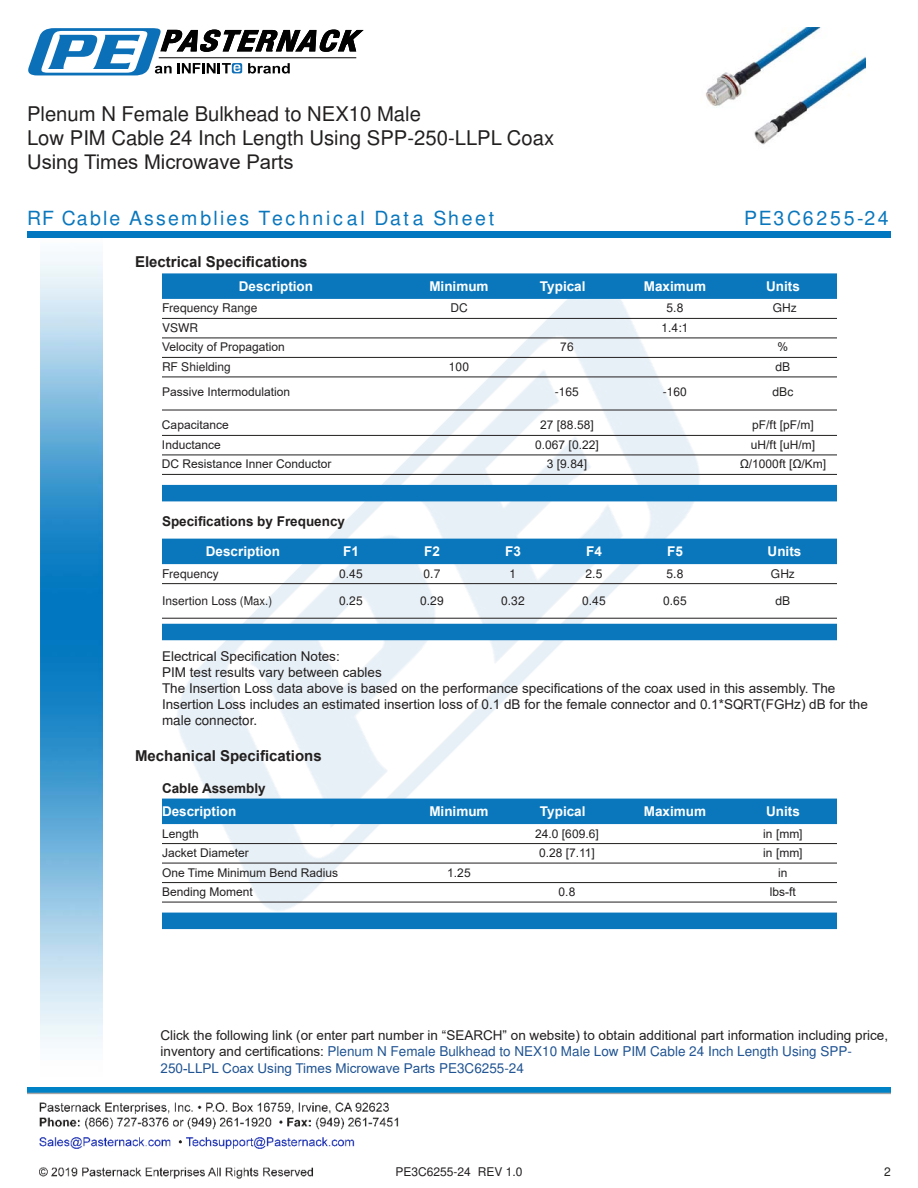
<style>
.page{position:relative;width:918px;height:1188px;background:#fff}
.page>*{position:absolute;margin:0;border:0;box-sizing:border-box;transform-origin:0 0}
.t1{font:20.25px/24.3px "Arial";color:#221f1f}
.t2{font:900 19.5px "Arial";letter-spacing:.12em;color:#0a77bd}
.t3{font:900 19.5px "Arial";letter-spacing:.14em;color:#0a77bd}
.t4{font:700 15px "Arial";color:#221f1f}
.t5{font:13.5px/16.2px "Arial";color:#221f1f}
.t6{font:700 13.5px "Arial";color:#fff}
.t7{font:700 13.5px "Arial";color:#221f1f}
.t8{font:12px "Arial";color:#221f1f}
.s1{color:#1f5392}
</style>
<div class="page">
<img style="left:39px;top:1102px;width:360px;height:77px">
<img style="left:102px;top:254px;width:719px;height:716px">
<img style="left:27px;top:1088px;width:864px;height:7px">
<img style="left:40px;top:237px;width:62px;height:811px">
<div style="left:27px;top:231px;width:864px;height:6px;background:#0177c0"></div>
<svg style="left:28px;top:28px;width:336px;height:47px"></svg>
<div style="left:162px;top:273px;width:675px;height:26px;background:#0a77bd"></div>
<hr style="left:162px;top:318px;width:675px;height:1px;background:#221f1f">
<hr style="left:162px;top:338px;width:675px;height:1px;background:#221f1f">
<hr style="left:162px;top:357px;width:675px;height:1px;background:#221f1f">
<hr style="left:162px;top:377px;width:675px;height:1px;background:#221f1f">
<hr style="left:162px;top:410px;width:675px;height:1px;background:#221f1f">
<hr style="left:162px;top:435px;width:675px;height:1px;background:#221f1f">
<hr style="left:162px;top:455px;width:675px;height:1px;background:#221f1f">
<hr style="left:162px;top:474px;width:675px;height:1px;background:#221f1f">
<div style="left:162px;top:485px;width:675px;height:16px;background:#0a77bd"></div>
<div style="left:162px;top:539px;width:675px;height:25px;background:#0a77bd"></div>
<hr style="left:162px;top:583px;width:675px;height:1px;background:#221f1f">
<hr style="left:162px;top:618px;width:675px;height:1px;background:#221f1f">
<div style="left:162px;top:624px;width:675px;height:16px;background:#0a77bd"></div>
<div style="left:162px;top:799px;width:675px;height:25px;background:#0a77bd"></div>
<hr style="left:162px;top:843px;width:675px;height:1px;background:#221f1f">
<hr style="left:162px;top:863px;width:675px;height:1px;background:#221f1f">
<hr style="left:162px;top:882px;width:675px;height:1px;background:#221f1f">
<hr style="left:162px;top:902px;width:675px;height:1px;background:#221f1f">
<div style="left:162px;top:913px;width:675px;height:16px;background:#0a77bd"></div>
<img style="left:705px;top:27px;width:161px;height:118px">
<h1 class="t1" style="left:27px;top:103px;width:529px">Plenum N Female Bulkhead to NEX10 Male<br>Low PIM Cable 24 Inch Length Using SPP-250-LLPL Coax<br>Using Times Microwave Parts</h1>
<h2 class="t2" style="left:27px;top:207px;width:469px">RF Cable Assemblies Technical Data Sheet</h2>
<h2 class="t3" style="left:744px;top:207px;width:146px">PE3C6255-24</h2>
<p class="t4" style="left:135px;top:252px;width:174px">Electrical Speci昀椀cations</p>
<p class="t6" style="left:239px;top:276px;width:76px">Description</p>
<p class="t6" style="left:429px;top:276px;width:61px">Minimum</p>
<p class="t6" style="left:540px;top:276px;width:47px">Typical</p>
<p class="t6" style="left:644px;top:276px;width:64px">Maximum</p>
<p class="t6" style="left:766px;top:276px;width:35px">Units</p>
<p class="t8" style="left:162px;top:304px;width:97px">Frequency Range</p>
<p class="t8" style="left:450px;top:304px;width:19px">DC</p>
<p class="t8" style="left:667px;top:304px;width:18px">5.8</p>
<p class="t8" style="left:773px;top:304px;width:25px">GHz</p>
<p class="t8" style="left:162px;top:323px;width:37px">VSWR</p>
<p class="t8" style="left:662px;top:323px;width:28px">1.4:1</p>
<p class="t8" style="left:162px;top:339px;width:124px">Velocity of Propagation</p>
<p class="t8" style="left:560px;top:339px;width:15px">76</p>
<p class="t8" style="left:778px;top:339px;width:12px">%</p>
<p class="t8" style="left:162px;top:362px;width:70px">RF Shielding</p>
<p class="t8" style="left:449px;top:362px;width:22px">100</p>
<p class="t8" style="left:776px;top:362px;width:16px">dB</p>
<p class="t8" style="left:162px;top:384px;width:130px">Passive Intermodulation</p>
<p class="t8" style="left:555px;top:388px;width:26px">-165</p>
<p class="t8" style="left:663px;top:388px;width:26px">-160</p>
<p class="t8" style="left:773px;top:388px;width:22px">dBc</p>
<p class="t8" style="left:162px;top:417px;width:68px">Capacitance</p>
<p class="t8" style="left:540px;top:417px;width:55px">27 [88.58]</p>
<p class="t8" style="left:752px;top:417px;width:63px">pF/ft [pF/m]</p>
<p class="t8" style="left:162px;top:436px;width:60px">Inductance</p>
<p class="t8" style="left:535px;top:436px;width:65px">0.067 [0.22]</p>
<p class="t8" style="left:751px;top:436px;width:66px">uH/ft [uH/m]</p>
<p class="t8" style="left:162px;top:456px;width:171px">DC Resistance Inner Conductor</p>
<p class="t8" style="left:547px;top:456px;width:42px">3 [9.84]</p>
<p class="t8" style="left:740px;top:456px;width:88px">Ω/1000ft [Ω/Km]</p>
<p class="t7" style="left:162px;top:512px;width:185px">Speci昀椀cations by Frequency</p>
<p class="t6" style="left:206px;top:542px;width:76px">Description</p>
<p class="t6" style="left:343px;top:542px;width:17px">F1</p>
<p class="t6" style="left:424px;top:542px;width:17px">F2</p>
<p class="t6" style="left:505px;top:542px;width:17px">F3</p>
<p class="t6" style="left:586px;top:542px;width:17px">F4</p>
<p class="t6" style="left:667px;top:542px;width:17px">F5</p>
<p class="t6" style="left:768px;top:542px;width:35px">Units</p>
<p class="t8" style="left:162px;top:569px;width:58px">Frequency</p>
<p class="t8" style="left:339px;top:569px;width:25px">0.45</p>
<p class="t8" style="left:424px;top:569px;width:18px">0.7</p>
<p class="t8" style="left:510px;top:569px;width:8px">1</p>
<p class="t8" style="left:586px;top:569px;width:18px">2.5</p>
<p class="t8" style="left:667px;top:569px;width:18px">5.8</p>
<p class="t8" style="left:771px;top:569px;width:25px">GHz</p>
<p class="t8" style="left:162px;top:596px;width:112px">Insertion Loss (Max.)</p>
<p class="t8" style="left:339px;top:596px;width:25px">0.25</p>
<p class="t8" style="left:420px;top:596px;width:25px">0.29</p>
<p class="t8" style="left:501px;top:596px;width:25px">0.32</p>
<p class="t8" style="left:582px;top:596px;width:25px">0.45</p>
<p class="t8" style="left:663px;top:596px;width:25px">0.65</p>
<p class="t8" style="left:776px;top:596px;width:16px">dB</p>
<p class="t5" style="left:162px;top:648px;width:707px">Electrical Speci昀椀cation Notes:<br>PIM test results vary between cables<br>The Insertion Loss data above is based on the performance speci昀椀cations of the coax used in this assembly. The Insertion Loss includes an estimated insertion loss of 0.1 dB for the female connector and 0.1*SQRT(FGHz) dB for the male connector.</p>
<p class="t4" style="left:135px;top:746px;width:188px">Mechanical Speci昀椀cations</p>
<p class="t7" style="left:162px;top:778px;width:105px">Cable Assembly</p>
<p class="t6" style="left:162px;top:802px;width:76px">Description</p>
<p class="t6" style="left:429px;top:802px;width:61px">Minimum</p>
<p class="t6" style="left:540px;top:802px;width:47px">Typical</p>
<p class="t6" style="left:644px;top:802px;width:64px">Maximum</p>
<p class="t6" style="left:766px;top:802px;width:35px">Units</p>
<p class="t8" style="left:162px;top:825px;width:38px">Length</p>
<p class="t8" style="left:535px;top:825px;width:65px">24.0 [609.6]</p>
<p class="t8" style="left:763px;top:825px;width:41px">in [mm]</p>
<p class="t8" style="left:162px;top:845px;width:88px">Jacket Diameter</p>
<p class="t8" style="left:539px;top:845px;width:57px">0.28 [7.11]</p>
<p class="t8" style="left:763px;top:845px;width:41px">in [mm]</p>
<p class="t8" style="left:162px;top:864px;width:178px">One Time Minimum Bend Radius</p>
<p class="t8" style="left:447px;top:864px;width:25px">1.25</p>
<p class="t8" style="left:778px;top:864px;width:11px">in</p>
<p class="t8" style="left:162px;top:884px;width:92px">Bending Moment</p>
<p class="t8" style="left:559px;top:884px;width:18px">0.8</p>
<p class="t8" style="left:770px;top:884px;width:28px">lbs-ft</p>
<p class="t5" style="left:160px;top:1027px;width:729px">Click the following link (or enter part number in “SEARCH” on website) to obtain additional part information including price, inventory and certi昀椀cations: <span class="s1">Plenum N Female Bulkhead to NEX10 Male Low PIM Cable 24 Inch Length Using SPP-<br>250-LLPL Coax Using Times Microwave Parts PE3C6255-24</span></p>
<p class="t8" style="left:396px;top:1167px;width:128px">PE3C6255-24 REV 1.0</p>
<p class="t8" style="left:884px;top:1167px;width:8px">2</p>
</div>
